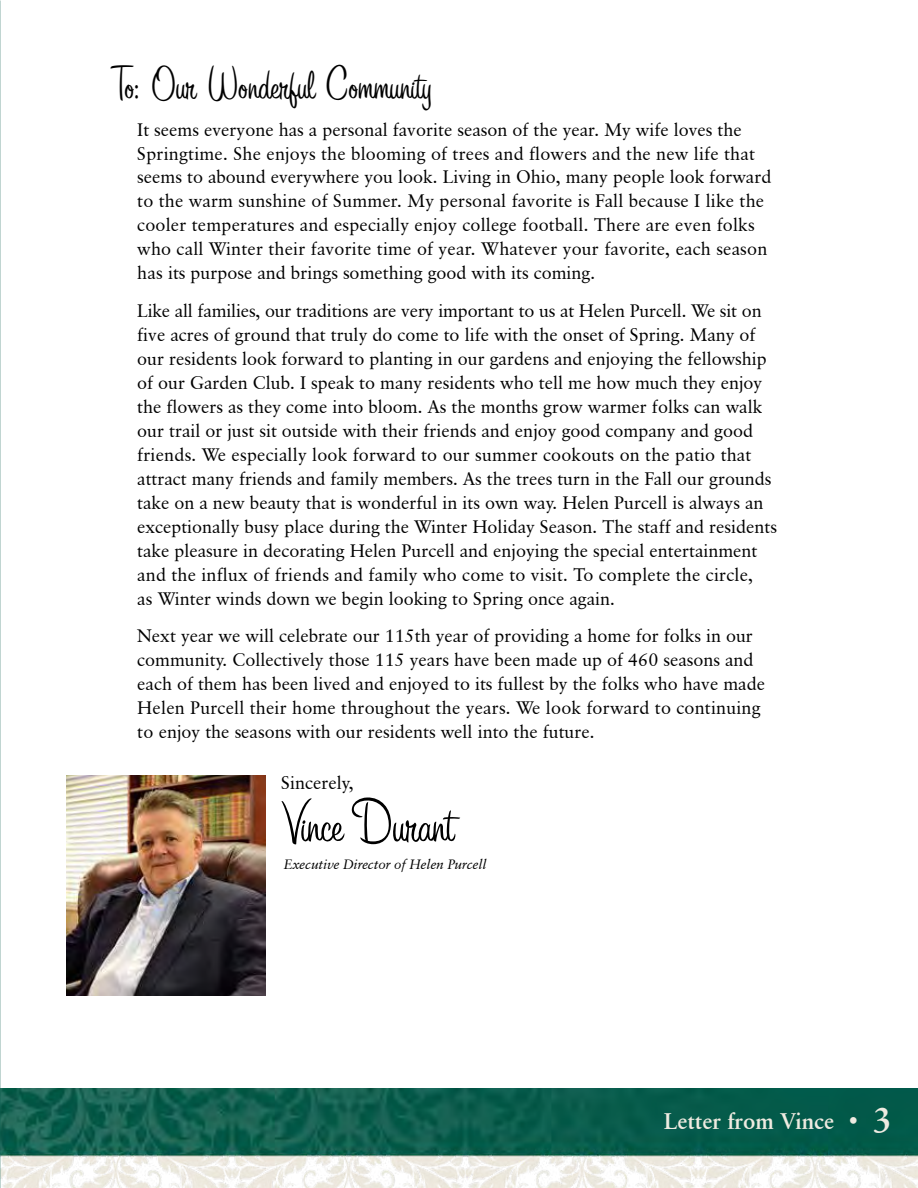
<style>
.page{position:relative;width:918px;height:1188px;background:#fff}
.page>*{position:absolute;margin:0;border:0;box-sizing:border-box;transform-origin:0 0}
.t1{font:61.5px "Sign Painter House Casual";letter-spacing:-.005em;color:#000}
.t2{font:48px "Sign Painter House Casual";color:#000}
.t3{font:700 22.5px "Classical Garamond BT";color:#efebe1}
.t4{font:18px/24px "Classical Garamond BT";color:#000}
.t5{font:italic 13.5px "Classical Garamond BT";color:#000}
.s1{font-size:36px}
</style>
<div class="page">
<img style="left:0;top:1089px;width:918px;height:99px">
<img style="left:66px;top:775px;width:199px;height:221px">
<h2 class="t2" style="left:110px;top:58px;width:324px">To: Our Wonderful Community</h2>
<p class="t4" style="left:137px;top:117px;width:636px">It seems everyone has a personal favorite season of the year. My wife loves the Springtime. She enjoys the blooming of trees and flowers and the new life that seems to abound everywhere you look. Living in Ohio, many people look forward to the warm sunshine of Summer. My personal favorite is Fall because I like the cooler temperatures and especially enjoy college football. There are even folks who call Winter their favorite time of year. Whatever your favorite, each season has its purpose and brings something good with its coming.</p>
<p class="t4" style="left:137px;top:298px;width:641px">Like all families, our traditions are very important to us at Helen Purcell. We sit on five acres of ground that truly do come to life with the onset of Spring. Many of our residents look forward to planting in our gardens and enjoying the fellowship of our Garden Club. I speak to many residents who tell me how much they enjoy the flowers as they come into bloom. As the months grow warmer folks can walk our trail or just sit outside with their friends and enjoy good company and good friends. We especially look forward to our summer cookouts on the patio that attract many friends and family members. As the trees turn in the Fall our grounds take on a new beauty that is wonderful in its own way. Helen Purcell is always an exceptionally busy place during the Winter Holiday Season. The staff and residents take pleasure in decorating Helen Purcell and enjoying the special entertainment and the influx of friends and family who come to visit. To complete the circle,<br>as Winter winds down we begin looking to Spring once again.</p>
<p class="t4" style="left:137px;top:624px;width:629px">Next year we will celebrate our 115th year of providing a home for folks in our community. Collectively those 115 years have been made up of 460 seasons and each of them has been lived and enjoyed to its fullest by the folks who have made Helen Purcell their home throughout the years. We look forward to continuing to enjoy the seasons with our residents well into the future.</p>
<p class="t4" style="left:281px;top:771px;width:74px">Sincerely,</p>
<h1 class="t1" style="left:281px;top:789px;width:174px">Vince Durant</h1>
<p class="t5" style="left:284px;top:856px;width:204px">Executive Director of Helen Purcell</p>
<p class="t3" style="left:664px;top:1107px;width:230px">Letter from Vince • <span class="s1">3</span></p>
</div>
